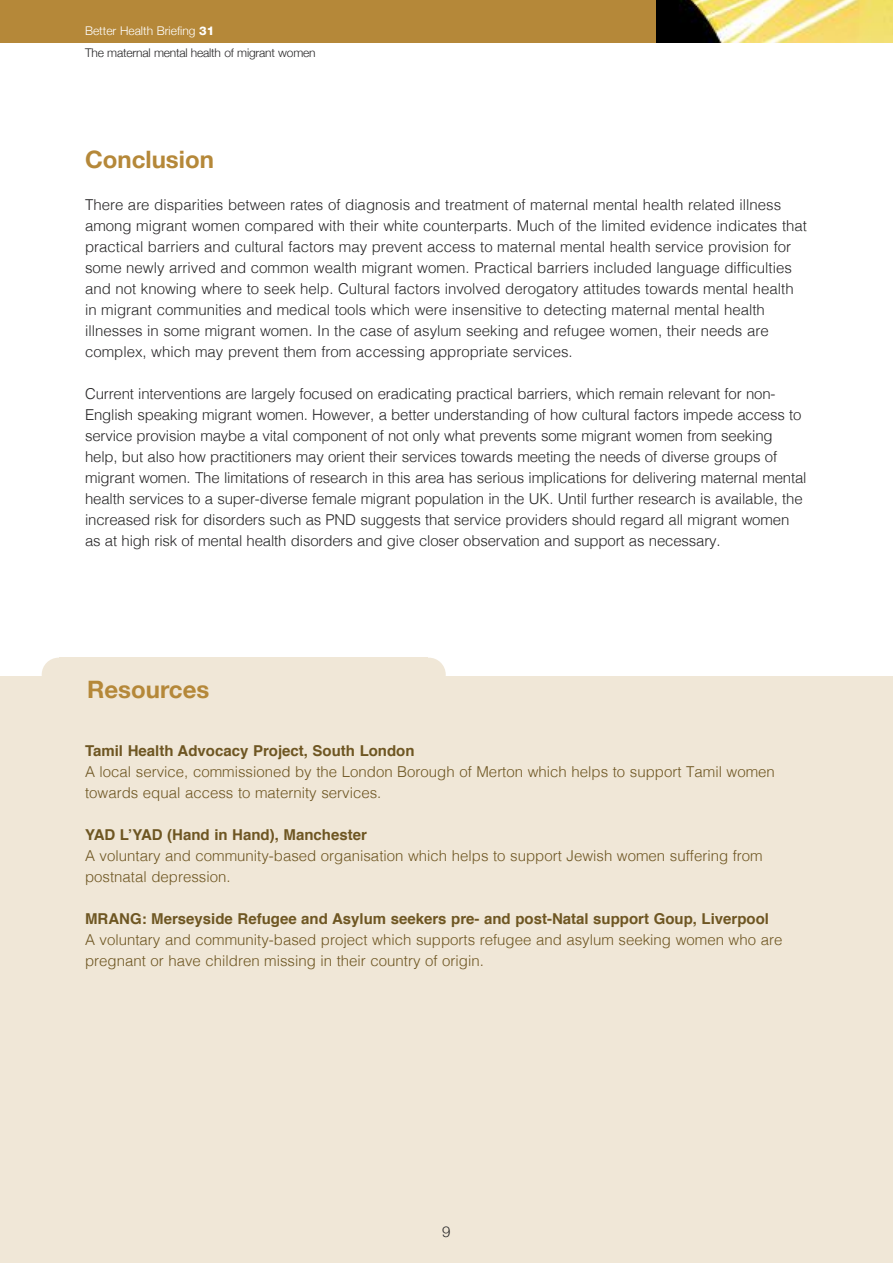
<style>
.page{position:relative;width:893px;height:1263px;background:#fff}
.page>*{position:absolute;margin:0;border:0;box-sizing:border-box;transform-origin:0 0}
.t1{font:700 24px "Helvetica Neue";color:#b58839}
.t2{font:300 15px/21px "Helvetica";letter-spacing:-.01em;color:#272627}
.t3{font:300 15px/21px "Helvetica";color:#6e5622}
.t4{font:700 15px "Helvetica";color:#6e5622}
.t5{font:300 15px "Helvetica Neue";color:#272627}
.t6{font:300 12px/22.5px "Helvetica Neue";letter-spacing:-.015em;color:#272627}
.s1{color:#fff}
.s2{font-family:"Helvetica Neue LT";font-weight:800;color:#fff}
</style>
<div class="page">
<div style="left:0;top:676px;width:893px;height:587px;background:#f0e7d7"></div>
<div style="left:59px;top:657px;width:368px;height:33px;background:#f0e7d7"></div>
<div style="left:412px;top:658px;width:34px;height:34px;background:#f0e7d7;border-radius:50%"></div>
<div style="left:42px;top:658px;width:34px;height:34px;background:#f0e7d7;border-radius:50%"></div>
<div style="left:0;top:0;width:657px;height:43px;background:#b58839"></div>
<img style="left:657px;top:0;width:236px;height:43px">
<p class="t6" style="left:85px;top:19px;width:232px"><span class="s1">Better Health Briefing</span> <span class="s2">31<br></span>The maternal mental health of migrant women</p>
<h1 class="t1" style="left:85px;top:145px;width:130px">Conclusion</h1>
<p class="t2" style="left:85px;top:195px;width:723px">There are disparities between rates of diagnosis and treatment of maternal mental health related illness among migrant women compared with their white counterparts. Much of the limited evidence indicates that practical barriers and cultural factors may prevent access to maternal mental health service provision for some newly arrived and common wealth migrant women. Practical barriers included language difficulties and not knowing where to seek help. Cultural factors involved derogatory attitudes towards mental health in migrant communities and medical tools which were insensitive to detecting maternal mental health illnesses in some migrant women. In the case of asylum seeking and refugee women, their needs are complex, which may prevent them from accessing appropriate services.</p>
<p class="t2" style="left:85px;top:384px;width:723px">Current interventions are largely focused on eradicating practical barriers, which remain relevant for non-English speaking migrant women. However, a better understanding of how cultural factors impede access to service provision maybe a vital component of not only what prevents some migrant women from seeking help, but also how practitioners may orient their services towards meeting the needs of diverse groups of migrant women. The limitations of research in this area has serious implications for delivering maternal mental health services to a super-diverse female migrant population in the UK. Until further research is available, the increased risk for disorders such as PND suggests that service providers should regard all migrant women as at high risk of mental health disorders and give closer observation and support as necessary.</p>
<h1 class="t1" style="left:87px;top:674px;width:124px">Resources</h1>
<p class="t4" style="left:85px;top:744px;width:331px">Tamil Health Advocacy Project, South London</p>
<p class="t3" style="left:85px;top:762px;width:691px">A local service, commissioned by the London Borough of Merton which helps to support Tamil women towards equal access to maternity services.</p>
<p class="t4" style="left:85px;top:828px;width:283px">YAD L’YAD (Hand in Hand), Manchester</p>
<p class="t3" style="left:85px;top:846px;width:679px">A voluntary and community-based organisation which helps to support Jewish women suffering from postnatal depression.</p>
<p class="t4" style="left:85px;top:912px;width:685px">MRANG: Merseyside Refugee and Asylum seekers pre- and post-Natal support Goup, Liverpool</p>
<p class="t3" style="left:85px;top:930px;width:699px">A voluntary and community-based project which supports refugee and asylum seeking women who are pregnant or have children missing in their country of origin.</p>
<p class="t5" style="left:442px;top:1223px;width:10px">9</p>
</div>
